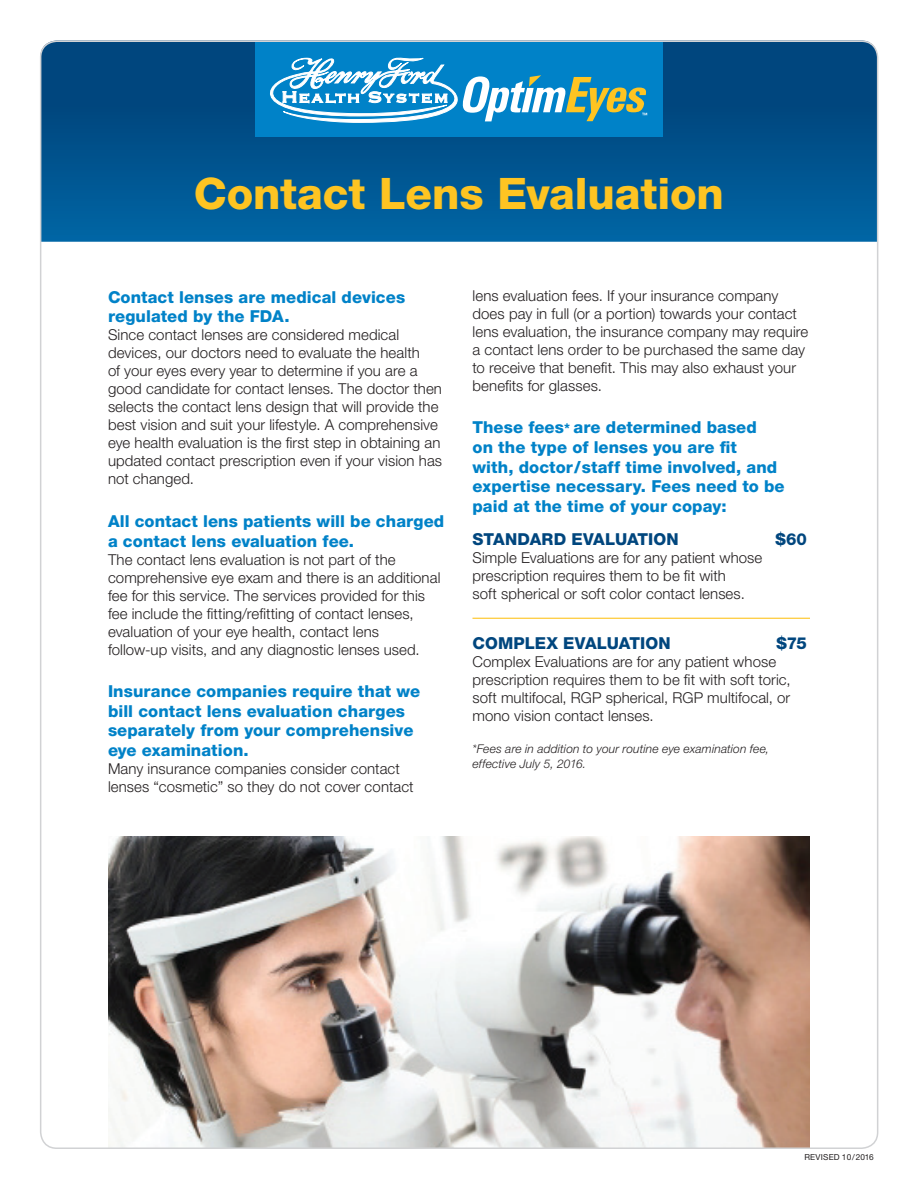
<style>
.page{position:relative;width:918px;height:1188px;background:#fff}
.page>*{position:absolute;margin:0;border:0;box-sizing:border-box;transform-origin:0 0}
.t1{font:800 43.5px "Helvetica Neue";letter-spacing:-.005em;color:#fec422}
.t2{font:800 16.5px/19.8px "Helvetica Neue";letter-spacing:.005em;color:#0082c8}
.t3{font:800 16.5px "Helvetica Neue";letter-spacing:.005em;color:#00467e}
.t4{font:300 15px/18px "Helvetica Neue LT Std";letter-spacing:.005em;color:#231f20}
.t5{font:italic 300 12px/14.4px "Helvetica Neue LT Std";letter-spacing:.01em;color:#231f20}
.t6{font:8.25px "Helvetica Neue";letter-spacing:.02em;color:#231f20}
.s1{font-size:13.5px}
</style>
<div class="page">
<img style="left:108px;top:837px;width:702px;height:309px">
<svg style="left:42px;top:42px;width:836px;height:200px;background:#00548f"></svg>
<div style="left:255px;top:41px;width:408px;height:96px;background:#0082c8"></div>
<svg style="left:270px;top:57px;width:377px;height:65px"></svg>
<hr style="left:472px;top:618px;width:338px;height:1px;background:#fec422">
<h1 class="t1" style="left:194px;top:167px;width:532px">Contact Lens Evaluation</h1>
<p class="t2" style="left:108px;top:287px;width:299px">Contact lenses are medical devices regulated by the FDA.</p>
<p class="t4" style="left:108px;top:326px;width:336px">Since contact lenses are considered medical devices, our doctors need to evaluate the health<br>of your eyes every year to determine if you are a good candidate for contact lenses. The doctor then selects the contact lens design that will provide the best vision and suit your lifestyle. A comprehensive eye health evaluation is the first step in obtaining an updated contact prescription even if your vision has not changed.</p>
<p class="t2" style="left:108px;top:511px;width:338px">All contact lens patients will be charged a contact lens evaluation fee.</p>
<p class="t4" style="left:108px;top:550px;width:334px">The contact lens evaluation is not part of the comprehensive eye exam and there is an additional fee for this service. The services provided for this fee include the fitting/refitting of contact lenses, evaluation of your eye health, contact lens follow-up visits, and any diagnostic lenses used.</p>
<p class="t2" style="left:108px;top:681px;width:314px">Insurance companies require that we bill contact lens evaluation charges separately from your comprehensive eye examination.</p>
<p class="t4" style="left:108px;top:760px;width:307px">Many insurance companies consider contact lenses “cosmetic” so they do not cover contact</p>
<p class="t4" style="left:472px;top:286px;width:337px">lens evaluation fees. If your insurance company does pay in full (or a portion) towards your contact lens evaluation, the insurance company may require a contact lens order to be purchased the same day to receive that benefit. This may also exhaust your benefits for glasses.</p>
<p class="t2" style="left:472px;top:417px;width:314px">These fees<span class="s1">*</span> are determined based<br>on the type of lenses you are fit<br>with, doctor/staff time involved, and expertise necessary. Fees need to be paid at the time of your copay:</p>
<p class="t3" style="left:472px;top:530px;width:201px">STANDARD Evaluati on</p>
<p class="t3" style="left:775px;top:530px;width:33px">$60</p>
<p class="t4" style="left:472px;top:549px;width:291px">Simple Evaluations are for any patient whose prescription requires them to be fit with<br>soft spherical or soft color contact lenses.</p>
<p class="t3" style="left:472px;top:633px;width:198px">Complex Evaluati on</p>
<p class="t3" style="left:776px;top:633px;width:32px">$75</p>
<p class="t4" style="left:472px;top:652px;width:320px">Complex Evaluations are for any patient whose prescription requires them to be fit with soft toric, soft multifocal, RGP spherical, RGP multifocal, or mono vision contact lenses.</p>
<p class="t5" style="left:472px;top:742px;width:298px">*Fees are in addition to your routine eye examination fee, effective July 5, 2016.</p>
<p class="t6" style="left:804px;top:1152px;width:71px">REVISED 10/2016</p>
</div>
